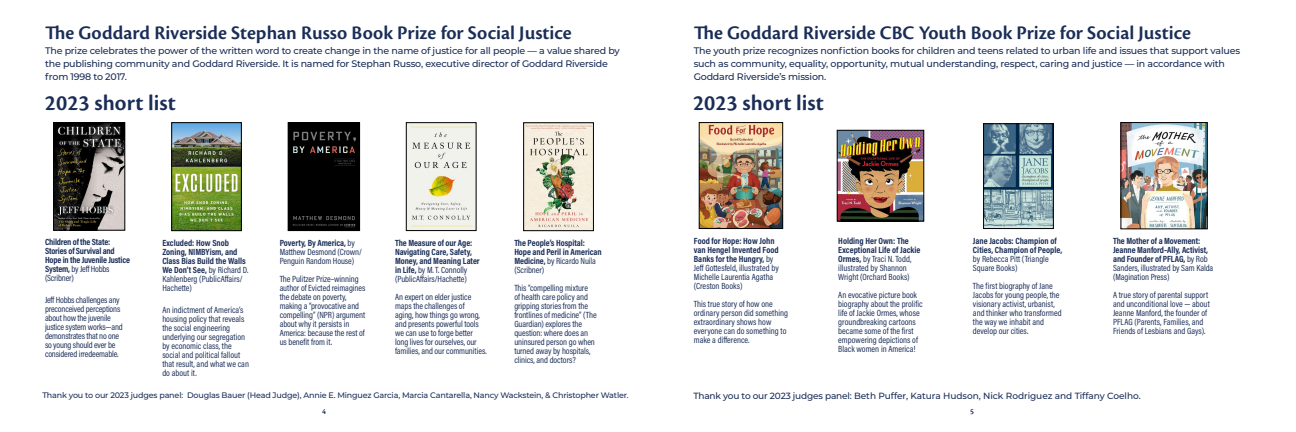
<style>
.page{position:relative;width:1296px;height:432px;background:#fff}
.page>*{position:absolute;margin:0;border:0;box-sizing:border-box;transform-origin:0 0}
.t1{font:600 23px "Cronos Pro";color:#1a2d57}
.t2{font:600 20px "Cronos Pro";color:#1a2d57}
.t3{font:500 9.5px/13px "Montserrat";letter-spacing:-.02em;color:#1a2d57}
.t4{font:9px/9px "Acumin Pro Cond";color:#1a2d57}
.t5{font:700 9px/9px "Acumin Pro Cond";letter-spacing:-.005em;color:#1a2d57}
.t6{font:9px/9px "Acumin Pro Cond";letter-spacing:-.02em;color:#1a2d57}
.t7{font:500 9px "Montserrat";letter-spacing:-.005em;color:#1a2d57}
.t8{font:500 8px "Montserrat";letter-spacing:-.02em;color:#1a2d57}
.t9{font:600 8px "Cronos Pro";color:#1a2d57}
.s1{font-weight:400}
.s2{font-weight:700}
</style>
<div class="page">
<img style="left:839px;top:132px;width:83px;height:87px">
<div style="left:837px;top:130px;width:87px;height:91px;border:1px solid #000"></div>
<img style="left:701px;top:124px;width:80px;height:103px">
<div style="left:699px;top:122px;width:84px;height:107px;border:1px solid #000"></div>
<img style="left:1123px;top:124px;width:82px;height:103px">
<div style="left:1121px;top:122px;width:86px;height:107px;border:1px solid #000"></div>
<img style="left:174px;top:125px;width:65px;height:104px">
<div style="left:172px;top:123px;width:69px;height:108px;border:1px solid #000"></div>
<img style="left:55px;top:125px;width:68px;height:103px">
<div style="left:53px;top:123px;width:72px;height:107px;border:1px solid #000"></div>
<img style="left:408px;top:125px;width:66px;height:104px">
<div style="left:406px;top:123px;width:70px;height:108px;border:1px solid #000"></div>
<img style="left:290px;top:125px;width:68px;height:104px">
<div style="left:288px;top:123px;width:72px;height:108px;border:1px solid #000"></div>
<img style="left:526px;top:125px;width:66px;height:104px">
<div style="left:524px;top:123px;width:70px;height:108px;border:1px solid #000"></div>
<img style="left:985px;top:126px;width:66px;height:101px">
<div style="left:983px;top:124px;width:70px;height:105px;border:1px solid #000"></div>
<h2 class="t2" style="left:45px;top:22px;width:528px">The Goddard Riverside Stephan Russo Book Prize for Social Justice</h2>
<p class="t3" style="left:45px;top:44px;width:576px">The prize celebrates the power of the written word to create change in the name of justice for all people — a value shared by the publishing community and Goddard Riverside. It is named for Stephan Russo, executive director of Goddard Riverside from 1998 to 2017.</p>
<h2 class="t2" style="left:694px;top:22px;width:499px">The Goddard Riverside CBC Youth Book Prize for Social Justice</h2>
<p class="t3" style="left:694px;top:44px;width:548px">The youth prize recognizes nonfiction books for children and teens related to urban life and issues that support values such as community, equality, opportunity, mutual understanding, respect, caring and justice — in accordance with<br>Goddard Riverside’s mission.</p>
<h1 class="t1" style="left:45px;top:90px;width:132px">2023 short list</h1>
<h1 class="t1" style="left:693px;top:90px;width:132px">2023 short list</h1>
<p class="t5" style="left:45px;top:237px;width:87px">Children of the State:<br>Stories of Survival and<br>Hope in the Juvenile Justice<br>System, <span class="s1">by Jeff Hobbs (Scribner)</span></p>
<p class="t6" style="left:45px;top:295px;width:79px">Jeff Hobbs challenges any preconceived perceptions about how the juvenile justice system works—and demonstrates that no one so young should ever be considered irredeemable.</p>
<p class="t5" style="left:395px;top:238px;width:86px">The Measure of our Age:<br>Navigating Care, Safety,<br>Money, and Meaning Later in Life, <span class="s1">by M. T. Connolly (PublicAffairs/Hachette)</span></p>
<p class="t4" style="left:395px;top:292px;width:93px">An expert on elder justice maps the challenges of<br>aging, how things go wrong, and presents powerful tools we can use to forge better long lives for ourselves, our families, and our communities.</p>
<p class="t4" style="left:280px;top:238px;width:84px"><span class="s2">Poverty, By America,</span> by<br>Matthew Desmond (Crown/<br>Penguin Random House)</p>
<p class="t4" style="left:280px;top:274px;width:87px">The Pulitzer Prize–winning author of Evicted reimagines the debate on poverty, making a “provocative and compelling” (NPR) argument about why it persists in<br>America: because the rest of us benefit from it.</p>
<p class="t5" style="left:162px;top:238px;width:88px">Excluded: How Snob<br>Zoning, NIMBYism, and<br>Class Bias Build the Walls<br>We Don’t See, <span class="s1">by Richard D.<br>Kahlenberg (PublicAffairs/<br>Hachette)</span></p>
<p class="t4" style="left:162px;top:305px;width:88px">An indictment of America’s housing policy that reveals the social engineering underlying our segregation by economic class, the social and political fallout that result, and what we can do about it.</p>
<p class="t5" style="left:514px;top:238px;width:89px">The People’s Hospital:<br>Hope and Peril in American<br>Medicine, <span class="s1">by Ricardo Nuila (Scribner)</span></p>
<p class="t4" style="left:514px;top:283px;width:84px">This “compelling mixture<br>of health care policy and gripping stories from the frontlines of medicine” (The<br>Guardian) explores the question: where does an uninsured person go when turned away by hospitals, clinics, and doctors?</p>
<p class="t8" style="left:42px;top:390px;width:588px">Thank you to our 2023 judges panel: Douglas Bauer (Head Judge), Annie E. Minguez Garcia, Marcia Cantarella, Nancy Wackstein, &amp; Christopher Watler.</p>
<p class="t4" style="left:694px;top:236px;width:86px"><span class="s2">Food for Hope: How John van Hengel Invented Food<br>Banks for the Hungry,</span> by<br>Jeff Gottesfeld, illustrated by<br>Michelle Laurentia Agatha (Creston Books)</p>
<p class="t4" style="left:694px;top:299px;width:96px">This true story of how one ordinary person did something extraordinary shows how everyone can do something to make a difference.</p>
<p class="t4" style="left:838px;top:236px;width:84px"><span class="s2">Holding Her Own: The<br>Exceptional Life of Jackie<br>Ormes,</span> by Traci N. Todd, illustrated by Shannon<br>Wright (Orchard Books)</p>
<p class="t4" style="left:838px;top:290px;width:86px">An evocative picture book biography about the prolific life of Jackie Ormes, whose groundbreaking cartoons became some of the first empowering depictions of<br>Black women in America!</p>
<p class="t5" style="left:973px;top:236px;width:91px">Jane Jacobs: Champion of<br>Cities, Champion of People,</p>
<p class="t4" style="left:973px;top:254px;width:77px">by Rebecca Pitt (Triangle<br>Square Books)</p>
<p class="t4" style="left:973px;top:281px;width:90px">The first biography of Jane<br>Jacobs for young people, the visionary activist, urbanist, and thinker who transformed the way we inhabit and develop our cities.</p>
<p class="t5" style="left:1113px;top:236px;width:102px">The Mother of a Movement:<br>Jeanne Manford–Ally, Activist, and Founder of PFLAG, <span class="s1">by Rob<br>Sanders, illustrated by Sam Kalda (Magination Press)</span></p>
<p class="t4" style="left:1113px;top:290px;width:98px">A true story of parental support and unconditional love — about<br>Jeanne Manford, the founder of<br>PFLAG (Parents, Families, and<br>Friends of Lesbians and Gays).</p>
<p class="t7" style="left:693px;top:389px;width:449px">Thank you to our 2023 judges panel: Beth Puffer, Katura Hudson, Nick Rodriguez and Tiffany Coelho.</p>
<p class="t9" style="left:322px;top:407px;width:5px">4</p>
<p class="t9" style="left:970px;top:407px;width:5px">5</p>
</div>
